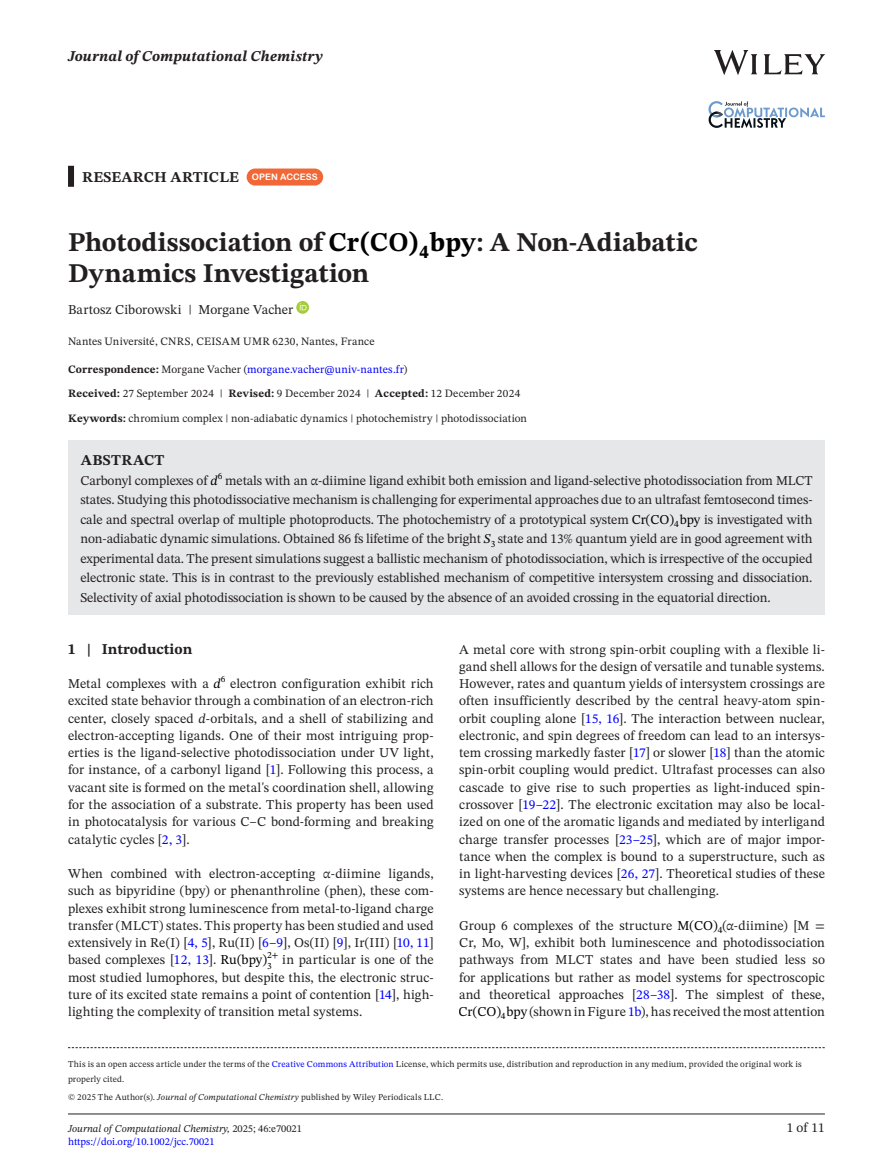
<style>
.page{position:relative;width:893px;height:1174px;background:#fff}
.page>*{position:absolute;margin:0;border:0;box-sizing:border-box;transform-origin:0 0}
.t1{font:700 27px/31.5px "STIX Two Text";color:#231f20}
.t2{font:700 15px "STIX Two Text";letter-spacing:.01em;color:#231f20}
.t3{font:italic 700 15px "STIX Two Text";letter-spacing:.005em;color:#231f20}
.t4{font:13.5px/17.2px "STIX Two Text";letter-spacing:.005em;color:#231f20;text-align:justify}
.t5{font:11.25px/24px "STIX Two Text";letter-spacing:.015em;color:#231f20}
.t6{font:italic 10.5px "STIX Two Text";color:#231f20}
.t7{font:10.5px "STIX Two Text";color:#00f}
.t8{font:9.45px "STIX Two Text";color:#000}
.t9{font:9px/15px "STIX Two Text";letter-spacing:.02em;color:#231f20}
.s1{font-family:"Arial Rounded MT Bold";font-weight:400;font-size:9px;color:#fff}
.s2{color:#000}
.s3{font-weight:700}
.s4{color:#00f}
.s5{font-style:italic;color:#000}
.s6{font-style:italic}
.s7{font-family:"STIX Math"}
.s8{font-style:normal}
</style>
<div class="page">
<hr style="left:68px;top:1113px;width:757px;height:1px;background:#231f20">
<img style="left:714px;top:51px;width:111px;height:23px">
<svg style="left:708px;top:101px;width:117px;height:27px"></svg>
<div style="left:68px;top:166px;width:6px;height:21px;background:#231f20"></div>
<div style="left:68px;top:440px;width:757px;height:42px;background:#e6e7e9"></div>
<div style="left:68px;top:459px;width:757px;height:156px;background:#e6e7e9"></div>
<div style="left:247px;top:168px;width:76px;height:17px;background:#f16736;border-radius:9px"></div>
<svg style="left:296px;top:301px;width:13px;height:13px"></svg>
<svg style="left:300px;top:303px;width:7px;height:7px"></svg>
<svg style="left:68px;top:1047px;width:757px;height:1px"></svg>
<p class="t3" style="left:68px;top:46px;width:256px">Journal of Computational Chemistry</p>
<p class="t2" style="left:82px;top:166px;width:237px">RESEARCH ARTICLE <span class="s1">OPEN ACCESS</span></p>
<h1 class="t1" style="left:68px;top:227px;width:631px">Photodissociation of <span class="s2">Cr(CO)</span><sub>4</sub><span class="s2">bpy</span>: A Non-Adiabatic<br>Dynamics Investigation</h1>
<p class="t4" style="left:68px;top:300px;width:227px">Bartosz Ciborowski | Morgane Vacher</p>
<p class="t5" style="left:68px;top:329px;width:308px">Nantes Université, CNRS, CEISAM UMR 6230, Nantes, France</p>
<p class="t5" style="left:68px;top:357px;width:454px"><span class="s3">Correspondence:</span> Morgane Vacher (<span class="s4">morgane.vacher@univ-nantes.fr</span>)<br><span class="s3">Received:</span> 27 September 2024 | <span class="s3">Revised:</span> 9 December 2024 | <span class="s3">Accepted:</span> 12 December 2024</p>
<p class="t5" style="left:68px;top:406px;width:460px"><span class="s3">Keywords:</span> chromium complex | non-adiabatic dynamics | photochemistry | photodissociation</p>
<p class="t2" style="left:81px;top:449px;width:85px">ABSTRACT</p>
<p class="t4" style="left:80px;top:470px;width:734px;line-height:19.5px">Carbonyl complexes of <span class="s5">d</span><sup>6</sup> metals with an α-diimine ligand exhibit both emission and ligand-selective photodissociation from MLCT states. Studying this photodissociative mechanism is challenging for experimental approaches due to an ultrafast femtosecond times&shy;cale and spectral overlap of multiple photoproducts. The photochemistry of a prototypical system <span class="s2">Cr(CO)</span><sub>4</sub><span class="s2">bpy</span> is investigated with non-adiabatic dynamic simulations. Obtained 86 fs lifetime of the bright <span class="s5">S</span><sub>3</sub> state and 13% quantum yield are in good agreement with experimental data. The present simulations suggest a ballistic mechanism of photodissociation, which is irrespective of the occupied electronic state. This is in contrast to the previously established mechanism of competitive intersystem crossing and dissociation.<br>Selectivity of axial photodissociation is shown to be caused by the absence of an avoided crossing in the equatorial direction.</p>
<p class="t2" style="left:68px;top:638px;width:126px">1 | Introduction</p>
<p class="t4" style="left:68px;top:675px;width:367px">Metal complexes with a <span class="s5">d</span><sup>6</sup> electron configuration exhibit rich excited state behavior through a combination of an electron-rich center, closely spaced <span class="s6">d</span>-orbitals, and a shell of stabilizing and electron-accepting ligands. One of their most intriguing prop&shy;erties is the ligand-selective photodissociation under UV light, for instance, of a carbonyl ligand [<span class="s4">1</span>]. Following this process, a vacant site is formed on the metal's coordination shell, allowing for the association of a substrate. This property has been used in photocatalysis for various C–C bond-forming and breaking catalytic cycles [<span class="s4">2, 3</span>].</p>
<p class="t4" style="left:68px;top:865px;width:367px">When combined with electron-accepting α-diimine ligands, such as bipyridine (bpy) or phenanthroline (phen), these com&shy;plexes exhibit strong luminescence from metal-to-ligand charge transfer (MLCT) states. This property has been studied and used extensively in Re(I) [<span class="s4">4, 5</span>], Ru(II) [<span class="s4">6–9</span>], Os(II) [<span class="s4">9</span>], Ir(III) [<span class="s4">10, 11</span>] based complexes [<span class="s4">12, 13</span>]. <span class="s2">Ru(bpy)</span><sub>3</sub> in particular is one of the</p>
<p class="t4" style="left:459px;top:640px;width:367px">A metal core with strong spin-orbit coupling with a flexible li&shy;gand shell allows for the design of versatile and tunable systems.<br>However, rates and quantum yields of intersystem crossings are often insufficiently described by the central heavy-atom spin&shy;orbit coupling alone [<span class="s4">15, 16</span>]. The interaction between nuclear, electronic, and spin degrees of freedom can lead to an intersys&shy;tem crossing markedly faster [<span class="s4">17</span>] or slower [<span class="s4">18</span>] than the atomic spin-orbit coupling would predict. Ultrafast processes can also cascade to give rise to such properties as light-induced spin&shy;crossover [<span class="s4">19–22</span>]. The electronic excitation may also be local&shy;ized on one of the aromatic ligands and mediated by interligand charge transfer processes [<span class="s4">23–25</span>], which are of major impor&shy;tance when the complex is bound to a superstructure, such as in light-harvesting devices [<span class="s4">26, 27</span>]. Theoretical studies of these systems are hence necessary but challenging.</p>
<p class="t4" style="left:459px;top:916px;width:368px">Group 6 complexes of the structure <span class="s2">M(CO)</span><sub>4</sub>(α-diimine) [M = Cr, Mo, W], exhibit both luminescence and photodissociation pathways from MLCT states and have been studied less so for applications but rather as model systems for spectroscopic and theoretical approaches [<span class="s4">28–38</span>]. The simplest of these, <span class="s2">Cr(CO)</span><sub>4</sub><span class="s2">bpy</span> (shown in Figure <span class="s4">1b</span>), has received the most attention</p>
<p class="t8" style="left:267px;top:950px;width:13px">2<span class="s7">+</span></p>
<p class="t4" style="left:68px;top:968px;width:367px">most studied lumophores, but despite this, the electronic struc&shy;ture of its excited state remains a point of contention [<span class="s4">14</span>], high&shy;lighting the complexity of transition metal systems.</p>
<p class="t9" style="left:68px;top:1056px;width:735px">This is an open access article under the terms of the <span class="s4">Creative Commons Attribution</span> License, which permits use, distribution and reproduction in any medium, provided the original work is properly cited.</p>
<p class="t9" style="left:68px;top:1089px;width:377px">© 2025 The Author(s). <span class="s6">Journal of Computational Chemistry</span> published by Wiley Periodicals LLC.</p>
<p class="t6" style="left:68px;top:1121px;width:235px">Journal of Computational Chemistry, <span class="s8">2025; 46:e70021</span></p>
<p class="t4" style="left:787px;top:1119px;width:40px">1 of 11</p>
<p class="t7" style="left:68px;top:1134px;width:148px">https://doi.org/10.1002/jcc.70021</p>
</div>
